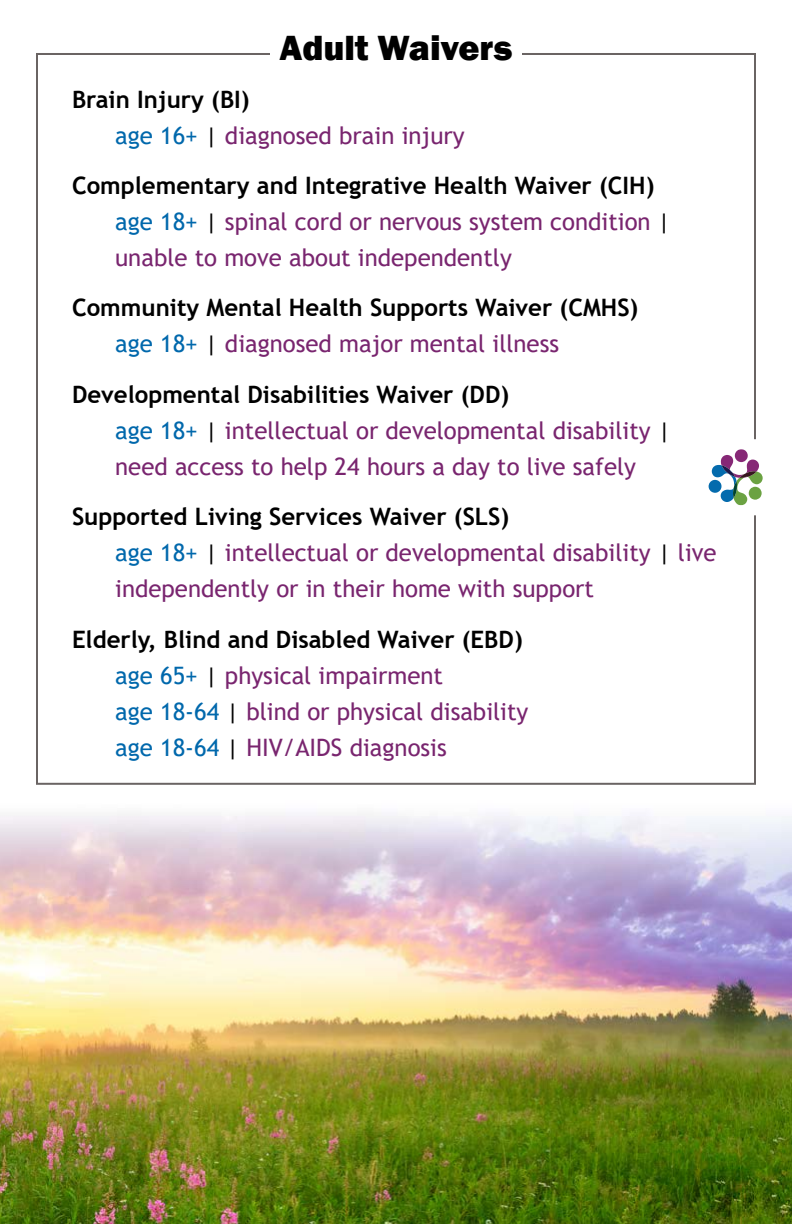
<style>
.page{position:relative;width:792px;height:1224px;background:#fff}
.page>*{position:absolute;margin:0;border:0;box-sizing:border-box;transform-origin:0 0}
.Box_Header_H2{font:800 36px "Franklin Gothic";color:#000}
.Body_Text_-_P_indented{font:24px/36px "Trebuchet MS";color:#79256f}
.Paragraph_Header_H3_12pt{font:700 24px "Trebuchet MS";color:#000}
.s1{color:#0068ac}
.s2{color:#000}
</style>
<div class="page">
<img style="left:0;top:814px;width:792px;height:410px">
<svg style="left:708px;top:434px;width:55px;height:86px"></svg>
<h2 class="Box_Header_H2" style="left:279px;top:25px;width:235px">Adult Waivers</h2>
<h3 class="Paragraph_Header_H3_12pt" style="left:72px;top:84px;width:179px">Brain Injury (BI)</h3>
<p class="Body_Text_-_P_indented" style="left:115px;top:117px;width:351px"><span class="s1">age 16+</span> <span class="s2">|</span> diagnosed brain injury</p>
<h3 class="Paragraph_Header_H3_12pt" style="left:72px;top:171px;width:584px">Complementary and Integrative Health Waiver (CIH)</h3>
<p class="Body_Text_-_P_indented" style="left:115px;top:203px;width:557px"><span class="s1">age 18+</span> <span class="s2">|</span> spinal cord or nervous system condition <span class="s2">| </span>unable to move about independently</p>
<h3 class="Paragraph_Header_H3_12pt" style="left:72px;top:293px;width:568px">Community Mental Health Supports Waiver (CMHS)</h3>
<p class="Body_Text_-_P_indented" style="left:115px;top:326px;width:445px"><span class="s1">age 18+</span> <span class="s2">|</span> diagnosed major mental illness</p>
<h3 class="Paragraph_Header_H3_12pt" style="left:72px;top:379px;width:439px">Developmental Disabilities Waiver (DD)</h3>
<p class="Body_Text_-_P_indented" style="left:115px;top:412px;width:557px"><span class="s1">age 18+</span> <span class="s2">|</span> intellectual or developmental disability <span class="s2">| </span>need access to help 24 hours a day to live safely</p>
<h3 class="Paragraph_Header_H3_12pt" style="left:72px;top:502px;width:439px">Supported Living Services Waiver (SLS)</h3>
<p class="Body_Text_-_P_indented" style="left:115px;top:535px;width:603px"><span class="s1">age 18+</span> <span class="s2">|</span> intellectual or developmental disability <span class="s2">|</span> live independently or in their home with support</p>
<h3 class="Paragraph_Header_H3_12pt" style="left:72px;top:624px;width:452px">Elderly, Blind and Disabled Waiver (EBD)</h3>
<p class="Body_Text_-_P_indented" style="left:115px;top:657px;width:329px"><span class="s1">age 65+</span> <span class="s2">|</span> physical impairment</p>
<p class="Body_Text_-_P_indented" style="left:115px;top:693px;width:415px"><span class="s1">age 18-64</span> <span class="s2">|</span> blind or physical disability</p>
<p class="Body_Text_-_P_indented" style="left:115px;top:729px;width:333px"><span class="s1">age 18-64</span> <span class="s2">|</span> HIV/AIDS diagnosis</p>
</div>
